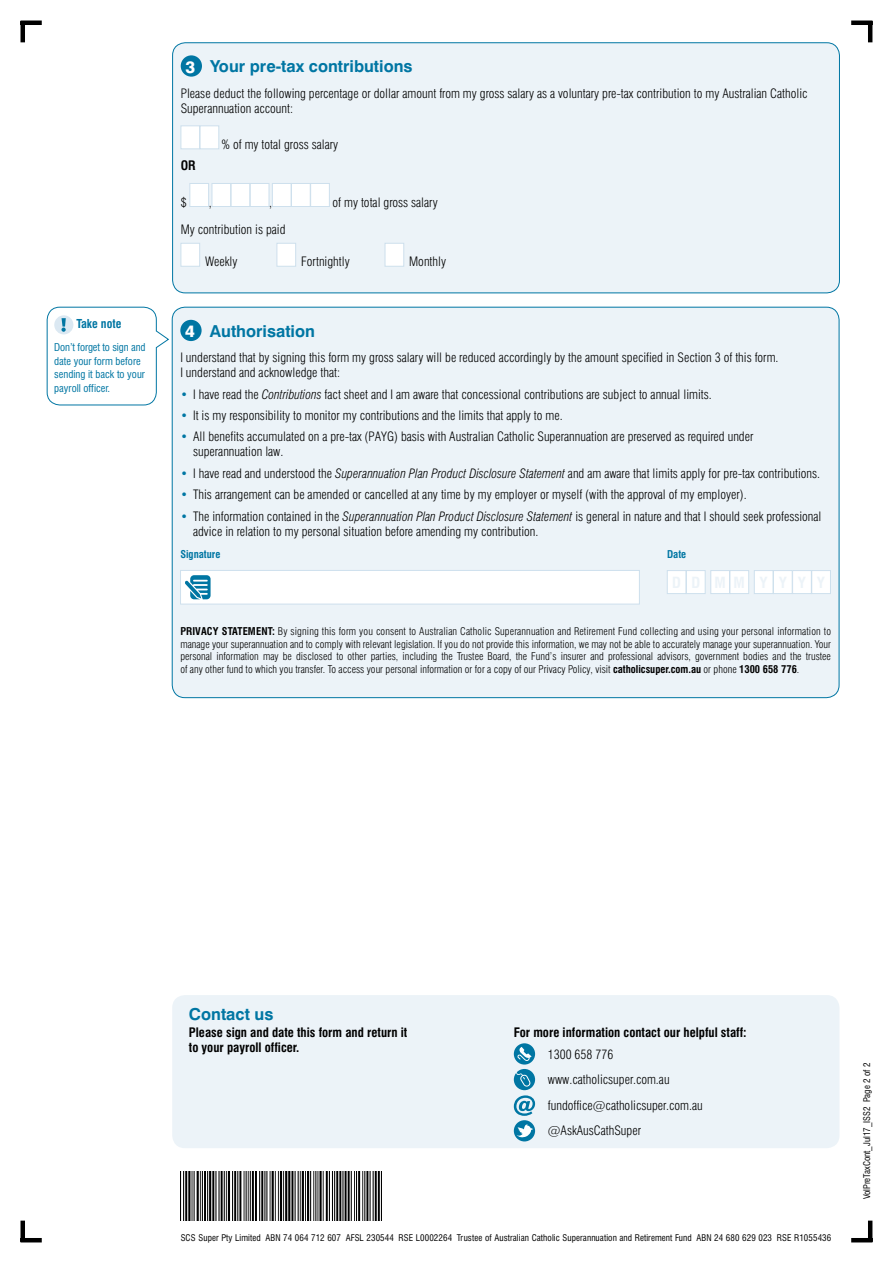
<style>
.page{position:relative;width:893px;height:1263px;background:#fff}
.page>*{position:absolute;margin:0;border:0;box-sizing:border-box;transform-origin:0 0}
.t1{font:700 16.5px "Swiss 721 BT";color:#0076a3}
.t2{font:300 condensed 12.75px/15px "Swiss 721 BT";color:#000}
.t3{font:700 condensed 12.75px/15px "Swiss 721 BT";color:#000}
.t4{font:700 condensed 12px "Swiss 721 BT";color:#0076a3}
.t5{font:300 condensed 10.5px/12.8px "Swiss 721 BT";color:#000;text-align:justify}
.t6{font:condensed 10.5px/13.5px "Swiss 721 BT";color:#0076a3}
.t7{font:700 condensed 10.5px "Swiss 721 BT";color:#0076a3}
.t8{font:condensed 9px "Swiss 721 BT";letter-spacing:.01em;color:#000}
.s1{font-weight:800;color:#fff}
.s2{color:#0076a3}
.s3{font-style:italic}
.s4{font-weight:700}
</style>
<div class="page">
<hr style="left:21px;top:21px;width:4px;height:21px;background:#000">
<hr style="left:21px;top:21px;width:21px;height:4px;background:#000">
<hr style="left:868px;top:21px;width:4px;height:21px;background:#000">
<hr style="left:851px;top:21px;width:21px;height:4px;background:#000">
<hr style="left:21px;top:1220px;width:4px;height:22px;background:#000">
<hr style="left:21px;top:1238px;width:21px;height:4px;background:#000">
<hr style="left:868px;top:1220px;width:4px;height:22px;background:#000">
<hr style="left:851px;top:1238px;width:21px;height:4px;background:#000">
<div style="left:172px;top:307px;width:667px;height:391px;background:#ecf3f8;border-radius:13px"></div>
<div style="left:173px;top:43px;width:666px;height:250px;background:#ecf3f8;border-radius:13px"></div>
<div style="left:172px;top:42px;width:668px;height:251px;border:1px solid #0076a3;border-radius:13px"></div>
<div style="left:180px;top:320px;width:22px;height:21px;background:#0076a3;border-radius:50%"></div>
<div style="left:181px;top:570px;width:458px;height:34px;background:#fff"></div>
<svg style="left:185px;top:575px;width:26px;height:24px"></svg>
<div style="left:180px;top:570px;width:460px;height:34px;border:1px solid #cee0ed"></div>
<div style="left:667px;top:570px;width:19px;height:24px;background:#fff"></div>
<div style="left:667px;top:570px;width:19px;height:24px;border:1px solid #cee0ed"></div>
<div style="left:686px;top:570px;width:19px;height:24px;background:#fff"></div>
<div style="left:686px;top:570px;width:19px;height:24px;border:1px solid #cee0ed"></div>
<div style="left:711px;top:570px;width:18px;height:24px;background:#fff"></div>
<div style="left:711px;top:570px;width:19px;height:24px;border:1px solid #cee0ed"></div>
<div style="left:730px;top:570px;width:19px;height:24px;background:#fff"></div>
<div style="left:730px;top:570px;width:19px;height:24px;border:1px solid #cee0ed"></div>
<div style="left:754px;top:570px;width:19px;height:24px;background:#fff"></div>
<div style="left:754px;top:570px;width:19px;height:24px;border:1px solid #cee0ed"></div>
<div style="left:773px;top:570px;width:19px;height:24px;background:#fff"></div>
<div style="left:773px;top:570px;width:19px;height:24px;border:1px solid #cee0ed"></div>
<div style="left:793px;top:570px;width:18px;height:24px;background:#fff"></div>
<div style="left:792px;top:570px;width:19px;height:24px;border:1px solid #cee0ed"></div>
<div style="left:812px;top:570px;width:18px;height:24px;background:#fff"></div>
<div style="left:811px;top:570px;width:20px;height:24px;border:1px solid #cee0ed"></div>
<div style="left:181px;top:55px;width:21px;height:22px;background:#0076a3;border-radius:50%"></div>
<div style="left:181px;top:126px;width:19px;height:23px;background:#fff;border:1px solid #cee0ed"></div>
<div style="left:200px;top:126px;width:19px;height:23px;background:#fff;border:1px solid #cee0ed"></div>
<div style="left:190px;top:183px;width:19px;height:24px;background:#fff;border:1px solid #cee0ed"></div>
<div style="left:212px;top:183px;width:19px;height:24px;background:#fff;border:1px solid #cee0ed"></div>
<div style="left:231px;top:183px;width:19px;height:24px;background:#fff;border:1px solid #cee0ed"></div>
<div style="left:250px;top:183px;width:19px;height:24px;background:#fff;border:1px solid #cee0ed"></div>
<div style="left:272px;top:183px;width:19px;height:24px;background:#fff;border:1px solid #cee0ed"></div>
<div style="left:291px;top:183px;width:19px;height:24px;background:#fff;border:1px solid #cee0ed"></div>
<div style="left:310px;top:183px;width:20px;height:24px;background:#fff;border:1px solid #cee0ed"></div>
<div style="left:181px;top:243px;width:19px;height:23px;background:#fff;border:1px solid #cee0ed"></div>
<div style="left:277px;top:243px;width:19px;height:23px;background:#fff;border:1px solid #cee0ed"></div>
<div style="left:385px;top:243px;width:19px;height:23px;background:#fff;border:1px solid #cee0ed"></div>
<img style="left:181px;top:1171px;width:201px;height:49px">
<div style="left:172px;top:995px;width:667px;height:153px;background:#ecf3f8;border-radius:13px"></div>
<div style="left:514px;top:1043px;width:21px;height:21px;background:#0076a3;border-radius:50%"></div>
<svg style="left:517px;top:1047px;width:14px;height:14px"></svg>
<div style="left:514px;top:1069px;width:21px;height:21px;background:#0076a3;border-radius:50%"></div>
<svg style="left:516px;top:1072px;width:15px;height:14px"></svg>
<svg style="left:514px;top:1095px;width:21px;height:21px"></svg>
<div style="left:514px;top:1120px;width:21px;height:21px;background:#0076a3;border-radius:50%"></div>
<svg style="left:516px;top:1124px;width:17px;height:13px"></svg>
<svg style="left:46px;top:306px;width:123px;height:100px"></svg>
<p class="t4" style="left:76px;top:317px;width:46px">Take note</p>
<p class="t6" style="left:54px;top:341px;width:93px">Don’t forget to sign and date your form before sending it back to your payroll officer.</p>
<p class="t1" style="left:186px;top:56px;width:228px"><span class="s1">3</span> Your pre-tax contributions</p>
<p class="t2" style="left:181px;top:86px;width:628px">Please deduct the following percentage or dollar amount from my gross salary as a voluntary pre-tax contribution to my Australian Catholic<br>Superannuation account:</p>
<p class="t2" style="left:222px;top:137px;width:118px">% of my total gross salary</p>
<p class="t3" style="left:181px;top:158px;width:16px">OR</p>
<p class="t2" style="left:181px;top:195px;width:7px">$</p>
<p class="t2" style="left:209px;top:195px;width:4px">,</p>
<p class="t2" style="left:269px;top:195px;width:4px">,</p>
<p class="t2" style="left:333px;top:195px;width:107px">of my total gross salary</p>
<p class="t2" style="left:181px;top:222px;width:106px">My contribution is paid</p>
<p class="t2" style="left:205px;top:254px;width:34px">Weekly</p>
<p class="t2" style="left:301px;top:254px;width:50px">Fortnightly</p>
<p class="t2" style="left:409px;top:254px;width:38px">Monthly</p>
<p class="t1" style="left:185px;top:321px;width:131px"><span class="s1">4</span> Authorisation</p>
<p class="t2" style="left:180px;top:350px;width:600px">I understand that by signing this form my gross salary will be reduced accordingly by the amount specified in Section 3 of this form.<br>I understand and acknowledge that:</p>
<p class="t2" style="left:180px;top:386px;width:533px"><span class="s2">•</span> I have read the <span class="s3">Contributions</span> fact sheet and I am aware that concessional contributions are subject to annual limits.</p>
<p class="t2" style="left:180px;top:408px;width:384px"><span class="s2">•</span> It is my responsibility to monitor my contributions and the limits that apply to me.</p>
<p class="t2" style="left:193px;top:429px;width:562px;text-indent:-13px"><span class="s2">•</span> All benefits accumulated on a pre-tax (PAYG) basis with Australian Catholic Superannuation are preserved as required under superannuation law.</p>
<p class="t2" style="left:180px;top:466px;width:641px"><span class="s2">•</span> I have read and understood the <span class="s3">Superannuation Plan Product Disclosure Statement</span> and am aware that limits apply for pre-tax contributions.</p>
<p class="t2" style="left:180px;top:487px;width:568px"><span class="s2">•</span> This arrangement can be amended or cancelled at any time by my employer or myself (with the approval of my employer).</p>
<p class="t2" style="left:193px;top:508px;width:630px;text-indent:-13px"><span class="s2">•</span> The information contained in the <span class="s3">Superannuation Plan Product Disclosure Statement</span> is general in nature and that I should seek professional advice in relation to my personal situation before amending my contribution.</p>
<p class="t7" style="left:180px;top:547px;width:42px">Signature</p>
<p class="t7" style="left:667px;top:547px;width:21px">Date</p>
<p class="t5" style="left:180px;top:625px;width:652px"><span class="s4">PRIVACY STATEMENT:</span> By signing this form you consent to Australian Catholic Superannuation and Retirement Fund collecting and using your personal information to manage your superannuation and to comply with relevant legislation. If you do not provide this information, we may not be able to accurately manage your superannuation. Your personal information may be disclosed to other parties, including the Trustee Board, the Fund’s insurer and professional advisors, government bodies and the trustee of any other fund to which you transfer. To access your personal information or for a copy of our Privacy Policy, visit <span class="s4">catholicsuper.com.au</span> or phone <span class="s4">1300 658 776</span>.</p>
<p class="t1" style="left:189px;top:1004px;width:86px">Contact us</p>
<p class="t3" style="left:189px;top:1025px;width:220px">Please sign and date this form and return it to your payroll officer.</p>
<p class="t3" style="left:514px;top:1025px;width:234px">For more information contact our helpful staff:</p>
<p class="t2" style="left:548px;top:1041px;width:157px;line-height:25.7px">1300 658 776 www.catholicsuper.com.au fundoffice@catholicsuper.com.au @AskAusCathSuper</p>
<p class="t8" style="left:181px;top:1233px;width:652px">SCS Super Pty Limited ABN 74 064 712 607 AFSL 230544 RSE L0002264 Trustee of Australian Catholic Superannuation and Retirement Fund ABN 24 680 629 023 RSE R1055436</p>
<p class="t8" style="left:861px;top:1199px;width:138px;rotate:-90deg">VolPreTaxCont_Jul17_ISS2 Page 2 of 2</p>
</div>
